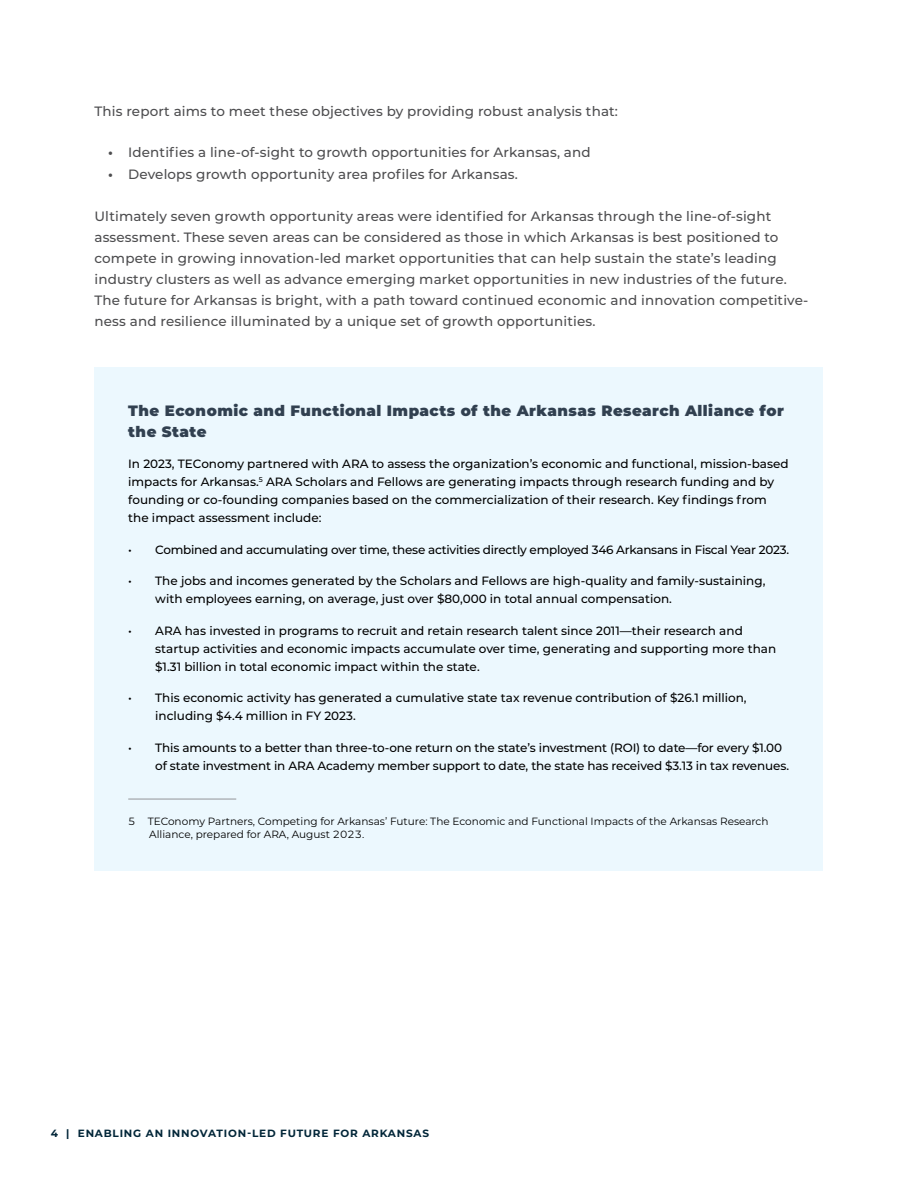
<style>
.page{position:relative;width:918px;height:1188px;background:#fff}
.page>*{position:absolute;margin:0;border:0;box-sizing:border-box;transform-origin:0 0}
.t1{font:900 15px/21px "Montserrat";letter-spacing:.03em;color:#314050}
.t2{font:500 13.5px/21px "Montserrat";letter-spacing:.01em;color:#4d4d4f}
.t3{font:500 12px/18px "Montserrat";color:#000}
.t4{font:500 12px "Montserrat";letter-spacing:-.02em;color:#000}
.t5{font:10.5px/12.6px "Montserrat";color:#000}
.t6{font:700 10.5px "Montserrat";letter-spacing:.075em;color:#022638}
.s1{font-weight:700}
</style>
<div class="page">
<div style="left:94px;top:368px;width:730px;height:504px;background:#ecf8fe"></div>
<hr style="left:128px;top:799px;width:108px;height:1px;background:#939598">
<p class="t2" style="left:94px;top:100px;width:525px">This report aims to meet these objectives by providing robust analysis that:</p>
<p class="t2" style="left:108px;top:142px;width:484px"><span class="s1">•</span> Identifies a line-of-sight to growth opportunities for Arkansas, and</p>
<p class="t2" style="left:108px;top:163px;width:411px"><span class="s1">•</span> Develops growth opportunity area profiles for Arkansas.</p>
<p class="t2" style="left:94px;top:205px;width:715px">Ultimately seven growth opportunity areas were identified for Arkansas through the line-of-sight assessment. These seven areas can be considered as those in which Arkansas is best positioned to compete in growing innovation-led market opportunities that can help sustain the state’s leading industry clusters as well as advance emerging market opportunities in new industries of the future.<br>The future for Arkansas is bright, with a path toward continued economic and innovation competitive&shy;ness and resilience illuminated by a unique set of growth opportunities.</p>
<p class="t1" style="left:128px;top:399px;width:657px">The Economic and Functional Impacts of the Arkansas Research Alliance for the State</p>
<p class="t3" style="left:128px;top:455px;width:662px">In 2023, TEConomy partnered with ARA to assess the organization’s economic and functional, mission-based impacts for Arkansas.<sup>5</sup> ARA Scholars and Fellows are generating impacts through research funding and by founding or co-founding companies based on the commercialization of their research. Key findings from the impact assessment include:</p>
<p class="t4" style="left:128px;top:541px;width:662px">• Combined and accumulating over time, these activities directly employed 346 Arkansans in Fiscal Year 2023.</p>
<p class="t3" style="left:155px;top:572px;width:612px;text-indent:-27px">• The jobs and incomes generated by the Scholars and Fellows are high-quality and family-sustaining, with employees earning, on average, just over $80,000 in total annual compensation.</p>
<p class="t3" style="left:155px;top:621px;width:622px;text-indent:-27px">• ARA has invested in programs to recruit and retain research talent since 2011—their research and startup activities and economic impacts accumulate over time, generating and supporting more than $1.31 billion in total economic impact within the state.</p>
<p class="t3" style="left:155px;top:689px;width:593px;text-indent:-27px">• This economic activity has generated a cumulative state tax revenue contribution of $26.1 million, including $4.4 million in FY 2023.</p>
<p class="t3" style="left:155px;top:738px;width:635px;text-indent:-27px">• This amounts to a better than three-to-one return on the state’s investment (ROI) to date—for every $1.00 of state investment in ARA Academy member support to date, the state has received $3.13 in tax revenues.</p>
<p class="t5" style="left:149px;top:815px;width:621px;text-indent:-21px">5 TEConomy Partners, Competing for Arkansas’ Future: The Economic and Functional Impacts of the Arkansas Research<br>Alliance, prepared for ARA, August 2023.</p>
<p class="t6" style="left:51px;top:1126px;width:380px">4 | ENABLING AN INNOVATION-LED FUTURE FOR ARKANSAS</p>
</div>
